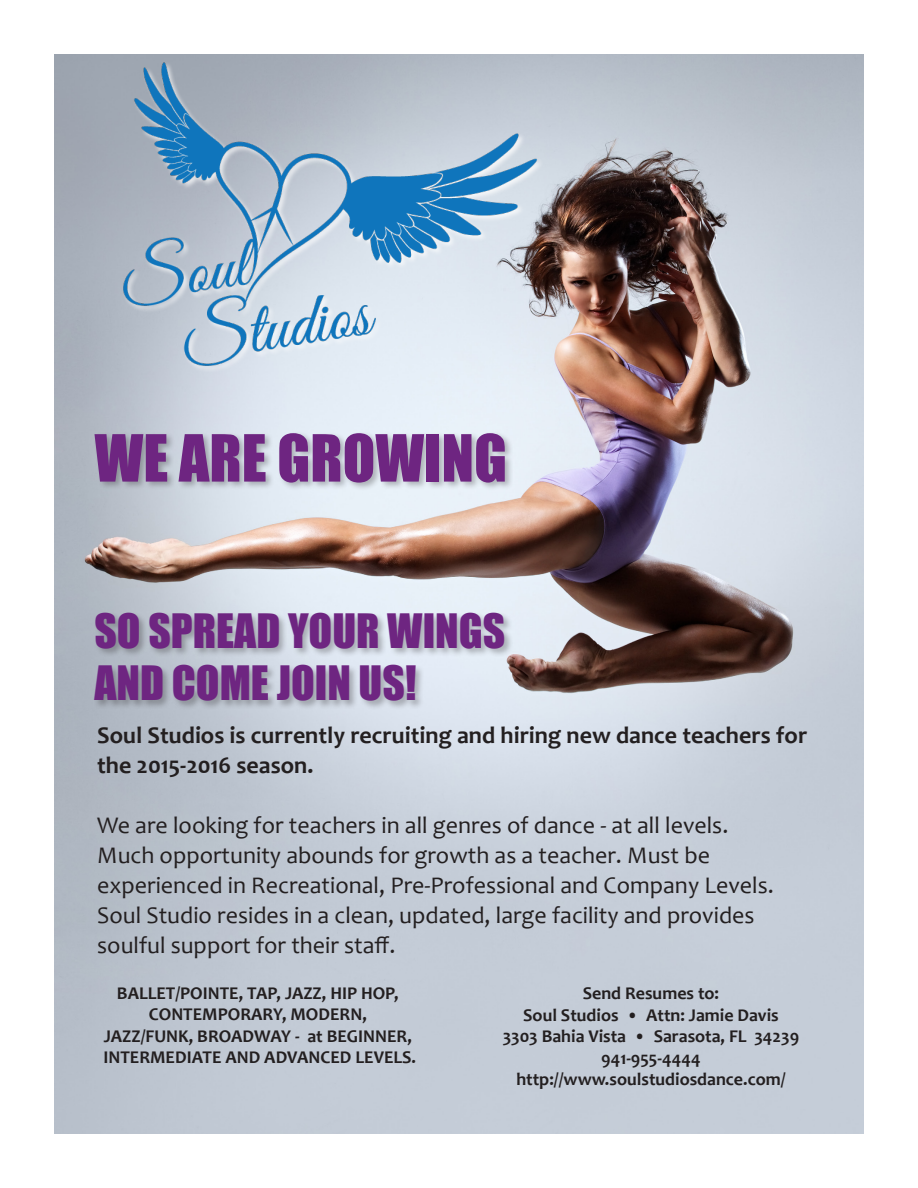
<style>
.page{position:relative;width:918px;height:1188px;background:#fff}
.page>*{position:absolute;margin:0;border:0;box-sizing:border-box;transform-origin:0 0}
.t1{font:60px "Impact";color:#6e2581}
.t2{font:43.5px/52.2px "Impact";color:#6e2581}
.t3{font:24px/30px "Candara";color:#231f20}
.t4{font:700 24px/30px "Candara";color:#231f20}
.t5{font:700 18px/21.6px "Candara";color:#231f20;text-align:center}
</style>
<div class="page">
<img style="left:55px;top:54px;width:809px;height:1080px">
<img style="left:94px;top:54px;width:471px;height:357px">
<div style="left:93px;top:431px;width:421px;height:279px;background:#231f20;opacity:.3"></div>
<h1 class="t1" style="left:94px;top:421px;width:414px">WE ARE GROWING</h1>
<h2 class="t2" style="left:94px;top:604px;width:412px">SO SPREAD YOUR WINGS<br>AND COME JOIN US!</h2>
<p class="t4" style="left:97px;top:720px;width:712px">Soul Studios is currently recruiting and hiring new dance teachers for the 2015-2016 season.</p>
<p class="t3" style="left:97px;top:810px;width:678px">We are looking for teachers in all genres of dance - at all levels.<br>Much opportunity abounds for growth as a teacher. Must be experienced in Recreational, Pre-Professional and Company Levels.<br>Soul Studio resides in a clean, updated, large facility and provides soulful support for their staff.</p>
<p class="t5" style="left:103px;top:982px;width:314px">BALLET/POINTE, TAP, JAZZ, HIP HOP,<br>CONTEMPORARY, MODERN,<br>JAZZ/FUNK, BROADWAY - at BEGINNER,<br>INTERMEDIATE AND ADVANCED LEVELS.</p>
<p class="t5" style="left:503px;top:982px;width:298px">Send Resumes to:<br>Soul Studios • Attn: Jamie Davis<br>3303 Bahia Vista • Sarasota, FL 34239<br>941-955-4444 http://www.soulstudiosdance.com/</p>
</div>
